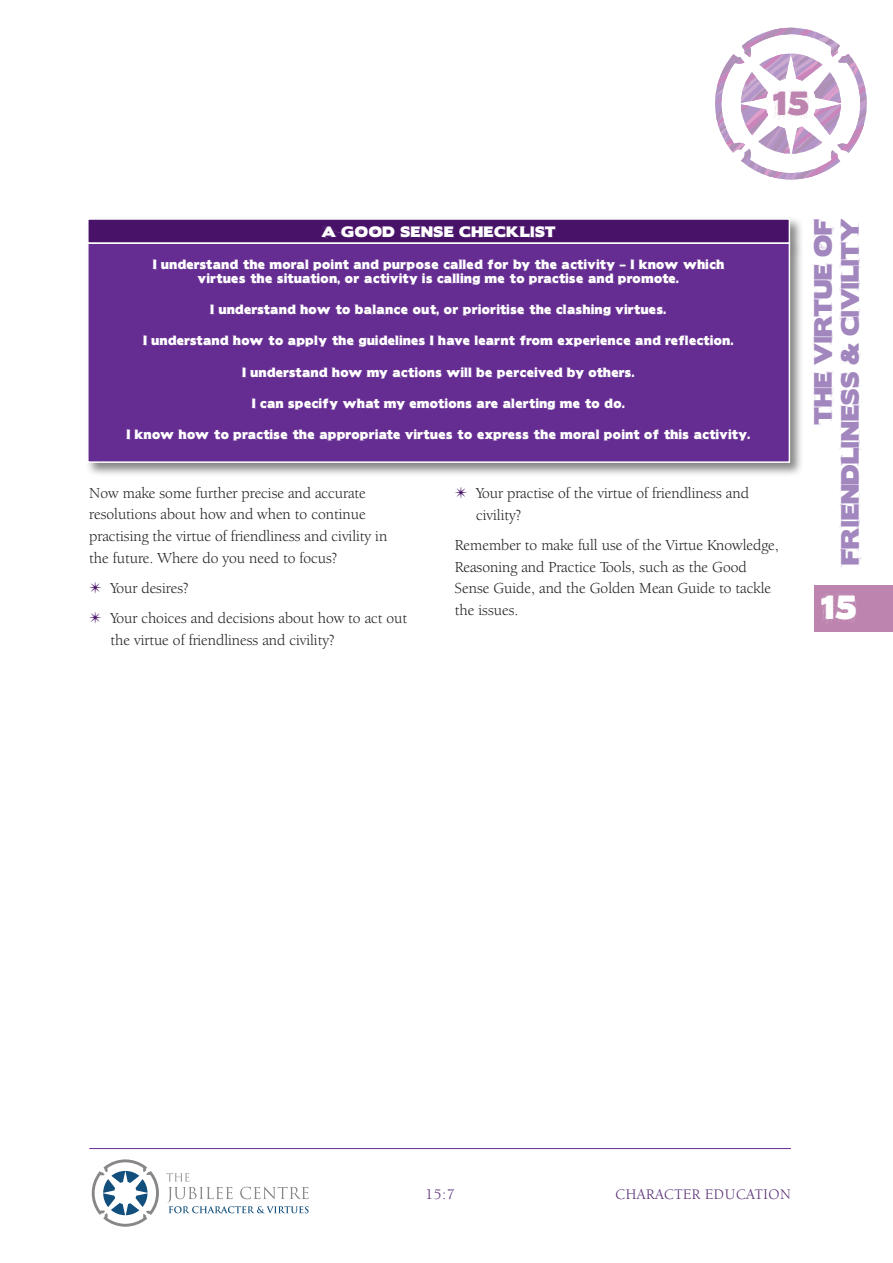
<style>
.page{position:relative;width:893px;height:1263px;background:#fff}
.page>*{position:absolute;margin:0;border:0;box-sizing:border-box;transform-origin:0 0}
.t1{font:30px "Boris Black Bloxx Dirty";color:#fff}
.t2{font:30px "Boris Black Bloxx Dirty";color:#bd84af}
.t3{font:22.5px/27px "Boris Black Bloxx Dirty";letter-spacing:-.005em;color:#a286be;text-align:right}
.I_body_-_no_indent{font:15.75px/21.8px "Berkeley Oldstyle IT Cby BT";color:#231f20}
.I_Body_Text_LP{font:15.75px/21.8px "Berkeley Oldstyle IT Cby BT";color:#231f20}
.t4{font:15px "Berkeley Oldstyle IT Cby BT";letter-spacing:.04em;color:#522671}
.Section___LP_White{font:13.5px "Boris Black Bloxx Dirty";letter-spacing:.05em;color:#fff}
.Section___LP_White-2{font:12px/14.2px "Boris Black Bloxx Dirty";letter-spacing:.05em;color:#fff;text-align:center}
</style>
<div class="page">
<div style="left:814px;top:585px;width:79px;height:46px;background:#bd84af"></div>
<svg style="left:715px;top:28px;width:152px;height:151px"></svg>
<svg style="left:91px;top:1159px;width:218px;height:68px"></svg>
<hr style="left:89px;top:1148px;width:702px;height:1px;background:#652d91">
<div style="left:85px;top:216px;width:719px;height:42px;background:#231f20;opacity:.55"></div>
<div style="left:88px;top:219px;width:701px;height:24px;background:#481269"></div>
<div style="left:87px;top:218px;width:703px;height:26px;border:2px solid #fff"></div>
<div style="left:85px;top:241px;width:719px;height:236px;background:#231f20;opacity:.55"></div>
<div style="left:88px;top:243px;width:701px;height:219px;background:#652d91"></div>
<div style="left:87px;top:242px;width:703px;height:221px;border:2px solid #fff"></div>
<h1 class="t2" style="left:773px;top:87px;width:38px">15</h1>
<p class="Section___LP_White" style="left:322px;top:224px;width:235px">A GOOD SENSE CHECKLIST</p>
<p class="Section___LP_White-2" style="left:153px;top:257px;width:573px">I understand the moral point and purpose called for by the activity – I know which virtues the situation, or activity is calling me to practise and promote.</p>
<p class="Section___LP_White-2" style="left:211px;top:303px;width:458px">I understand how to balance out, or prioritise the clashing virtues.</p>
<p class="Section___LP_White-2" style="left:143px;top:334px;width:592px">I understand how to apply the guidelines I have learnt from experience and reflection.</p>
<p class="Section___LP_White-2" style="left:242px;top:365px;width:394px">I understand how my actions will be perceived by others.</p>
<p class="Section___LP_White-2" style="left:252px;top:397px;width:375px">I can specify what my emotions are alerting me to do.</p>
<p class="Section___LP_White-2" style="left:127px;top:428px;width:625px">I know how to practise the appropriate virtues to express the moral point of this activity.</p>
<p class="I_body_-_no_indent" style="left:89px;top:481px;width:300px">Now make some further precise and accurate resolutions about how and when to continue practising the virtue of friendliness and civility in the future. Where do you need to focus?</p>
<p class="I_Body_Text_LP" style="left:111px;top:577px;width:79px">Your desires?</p>
<p class="I_Body_Text_LP" style="left:111px;top:607px;width:298px">Your choices and decisions about how to act out the virtue of friendliness and civility?</p>
<p class="I_Body_Text_LP" style="left:476px;top:482px;width:274px">Your practise of the virtue of friendliness and civility?</p>
<p class="I_body_-_no_indent" style="left:455px;top:534px;width:325px">Remember to make full use of the Virtue Knowledge, Reasoning and Practice Tools, such as the Good Sense Guide, and the Golden Mean Guide to tackle the issues.</p>
<h2 class="t3" style="left:810px;top:565px;width:350px;rotate:-90deg">THE VIRTUE OF<br>FRIENDLINESS &amp; CIVILITY</h2>
<h1 class="t1" style="left:821px;top:591px;width:38px">15</h1>
<p class="t4" style="left:426px;top:1185px;width:31px">15:7</p>
<p class="t4" style="left:615px;top:1185px;width:177px">CHARACTER EDUCATION</p>
</div>
